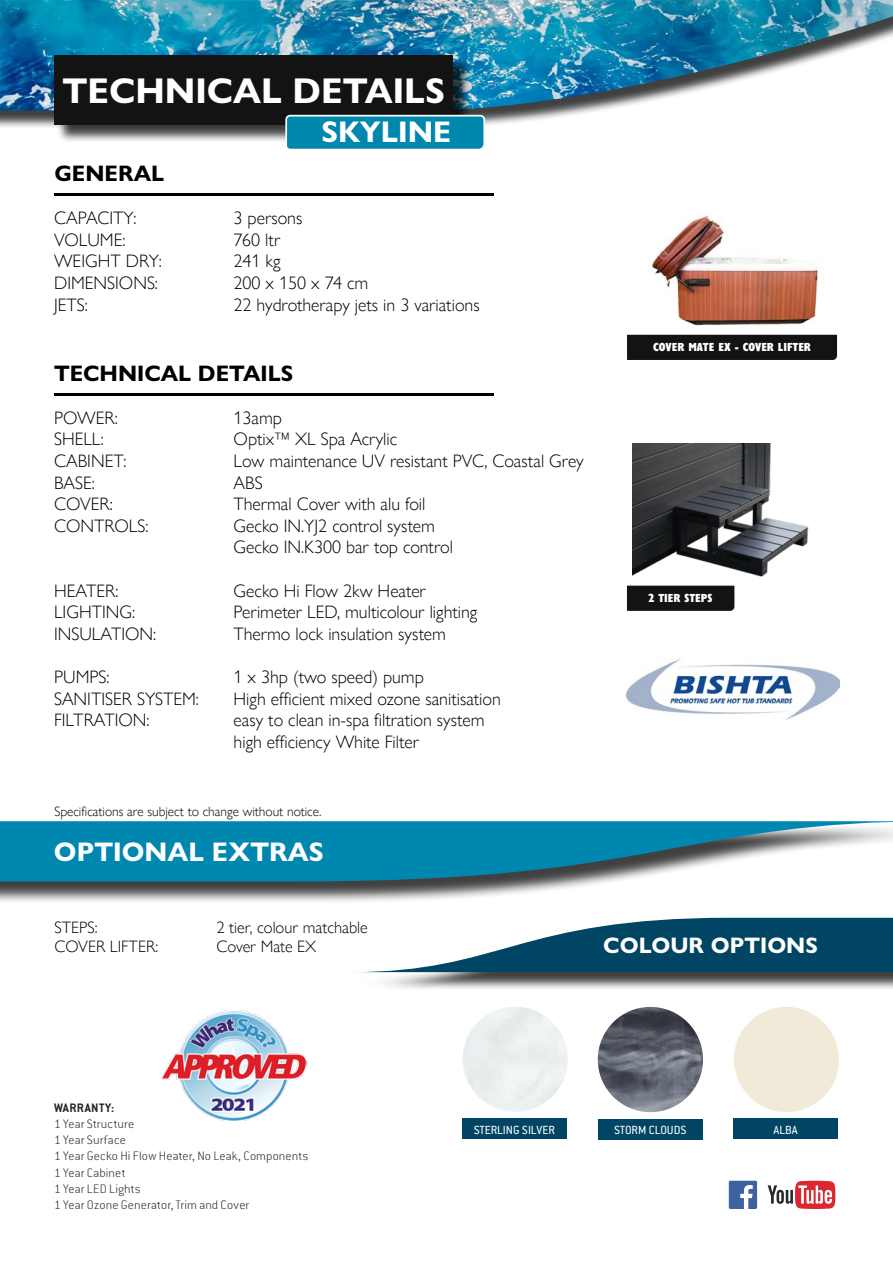
<style>
.page{position:relative;width:893px;height:1263px;background:#fff}
.page>*{position:absolute;margin:0;border:0;box-sizing:border-box;transform-origin:0 0}
.t1{font:700 36px "Gill Sans Nova";color:#fff}
.t2{font:700 30px "Gill Sans Nova";color:#fff}
.t3{font:700 27px "Gill Sans Nova";color:#fff}
.t4{font:700 22.5px "Gill Sans Nova";color:#000}
.t5{font:700 22.5px "Gill Sans Nova";color:#fff}
.t6{font:300 18px/21.6px "Gill Sans Nova";color:#000}
.t7{font:300 16.5px "Gill Sans Nova";color:#000}
.t8{font:200 13.5px/16.2px "Conduit ITC";letter-spacing:.01em;color:#282827}
.t9{font:300 13.5px "Gill Sans Nova";color:#000}
.t10{font:700 13.5px "Conduit ITC";letter-spacing:.035em;color:#282827}
.t11{font:13.05px "Conduit ITC";color:#fff}
.t12{font:800 condensed 12px "Gill Sans Nova";color:#fff}
</style>
<div class="page">
<hr style="left:54px;top:393px;width:440px;height:3px;background:#000">
<hr style="left:54px;top:193px;width:440px;height:2px;background:#000">
<div style="left:0;top:824px;width:893px;height:81px;background:#000;opacity:.75"></div>
<svg style="left:0;top:821px;width:893px;height:60px;background:#3496b4"></svg>
<div style="left:357px;top:920px;width:536px;height:71px;background:#000;opacity:.75"></div>
<svg style="left:357px;top:918px;width:536px;height:54px"></svg>
<img style="left:161px;top:1010px;width:146px;height:111px">
<div style="left:0;top:2px;width:893px;height:127px;background:#000;opacity:.75"></div>
<img style="left:0;top:0;width:893px;height:111px">
<div style="left:57px;top:58px;width:415px;height:85px;background:#000;opacity:.75"></div>
<div style="left:54px;top:55px;width:399px;height:70px;background:#131313"></div>
<svg style="left:284px;top:114px;width:202px;height:35px;background:#148daf"></svg>
<img style="left:626px;top:658px;width:213px;height:62px">
<img style="left:651px;top:216px;width:168px;height:110px">
<div style="left:627px;top:334px;width:211px;height:26px;background:#131313"></div>
<svg style="left:768px;top:1181px;width:67px;height:28px"></svg>
<div style="left:729px;top:1181px;width:28px;height:28px;background:#3e619f;border-radius:2px"></div>
<svg style="left:740px;top:1185px;width:13px;height:24px"></svg>
<img style="left:632px;top:443px;width:177px;height:134px">
<svg style="left:627px;top:585px;width:108px;height:26px;background:#1b1b1b"></svg>
<div style="left:462px;top:1118px;width:105px;height:21px;background:#004563"></div>
<div style="left:734px;top:1118px;width:104px;height:21px;background:#004563"></div>
<div style="left:734px;top:1007px;width:105px;height:105px;background:#f2ead8;border-radius:53px"></div>
<div style="left:598px;top:1118px;width:105px;height:21px;background:#004563"></div>
<img style="left:598px;top:1007px;width:105px;height:105px;border-radius:53px">
<h1 class="t1" style="left:62px;top:69px;width:384px">TECHNICAL DETAILS</h1>
<p class="t4" style="left:54px;top:160px;width:111px">GENERAL</p>
<p class="t6" style="left:54px;top:208px;width:109px">CAPACITY:<br>VOLUME:<br>WEIGHT DRY:<br>DIMENSIONS:<br>JETS:</p>
<h2 class="t2" style="left:321px;top:113px;width:131px">SKYLINE</h2>
<p class="t6" style="left:234px;top:208px;width:248px">3 persons<br>760 ltr<br>241 kg<br>200 x 150 x 74 cm<br>22 hydrotherapy jets in 3 variations</p>
<p class="t4" style="left:54px;top:359px;width:241px">TECHNICAL DETAILS</p>
<p class="t6" style="left:54px;top:407px;width:96px">POWER:<br>SHELL:<br>CABINET:<br>BASE:<br>COVER:<br>CONTROLS:</p>
<p class="t6" style="left:54px;top:580px;width:104px">HEATER:<br>LIGHTING:<br>INSULATION:</p>
<p class="t6" style="left:54px;top:666px;width:146px">PUMPS:<br>SANITISER SYSTEM:<br>FILTRATION:</p>
<p class="t6" style="left:234px;top:407px;width:352px">13amp<br>Optix™ XL Spa Acrylic<br>Low maintenance UV resistant PVC, Coastal Grey<br>ABS<br>Thermal Cover with alu foil<br>Gecko IN.YJ2 control system<br>Gecko IN.K300 bar top control</p>
<p class="t6" style="left:234px;top:580px;width:245px">Gecko Hi Flow 2kw Heater<br>Perimeter LED, multicolour lighting<br>Thermo lock insulation system</p>
<p class="t6" style="left:234px;top:666px;width:269px">1 x 3hp (two speed) pump<br>High efficient mixed ozone sanitisation easy to clean in-spa filtration system high efficiency White Filter</p>
<p class="t9" style="left:54px;top:804px;width:268px">Specifications are subject to change without notice.</p>
<h3 class="t3" style="left:54px;top:835px;width:272px">OPTIONAL EXTRAS</h3>
<p class="t12" style="left:653px;top:340px;width:159px">COVER MATE EX - COVER LIFTER</p>
<p class="t12" style="left:648px;top:591px;width:66px">2 TIER STEPS</p>
<p class="t7" style="left:54px;top:918px;width:45px">STEPS:</p>
<p class="t7" style="left:216px;top:918px;width:153px">2 tier, colour matchable</p>
<p class="t7" style="left:54px;top:937px;width:105px">COVER LIFTER:</p>
<p class="t7" style="left:216px;top:937px;width:101px">Cover Mate EX</p>
<p class="t5" style="left:603px;top:931px;width:216px">COLOUR OPTIONS</p>
<p class="t10" style="left:54px;top:1099px;width:62px">WARRANTY:</p>
<p class="t8" style="left:54px;top:1115px;width:256px">1 Year Structure<br>1 Year Surface<br>1 Year Gecko Hi Flow Heater, No Leak, Components<br>1 Year Cabinet<br>1 Year LED Lights<br>1 Year Ozone Generator, Trim and Cover</p>
<p class="t11" style="left:474px;top:1122px;width:83px">STERLING SILVER</p>
<p class="t11" style="left:614px;top:1122px;width:74px">STORM CLOUDS</p>
<p class="t11" style="left:774px;top:1122px;width:26px">ALBA</p>
</div>
